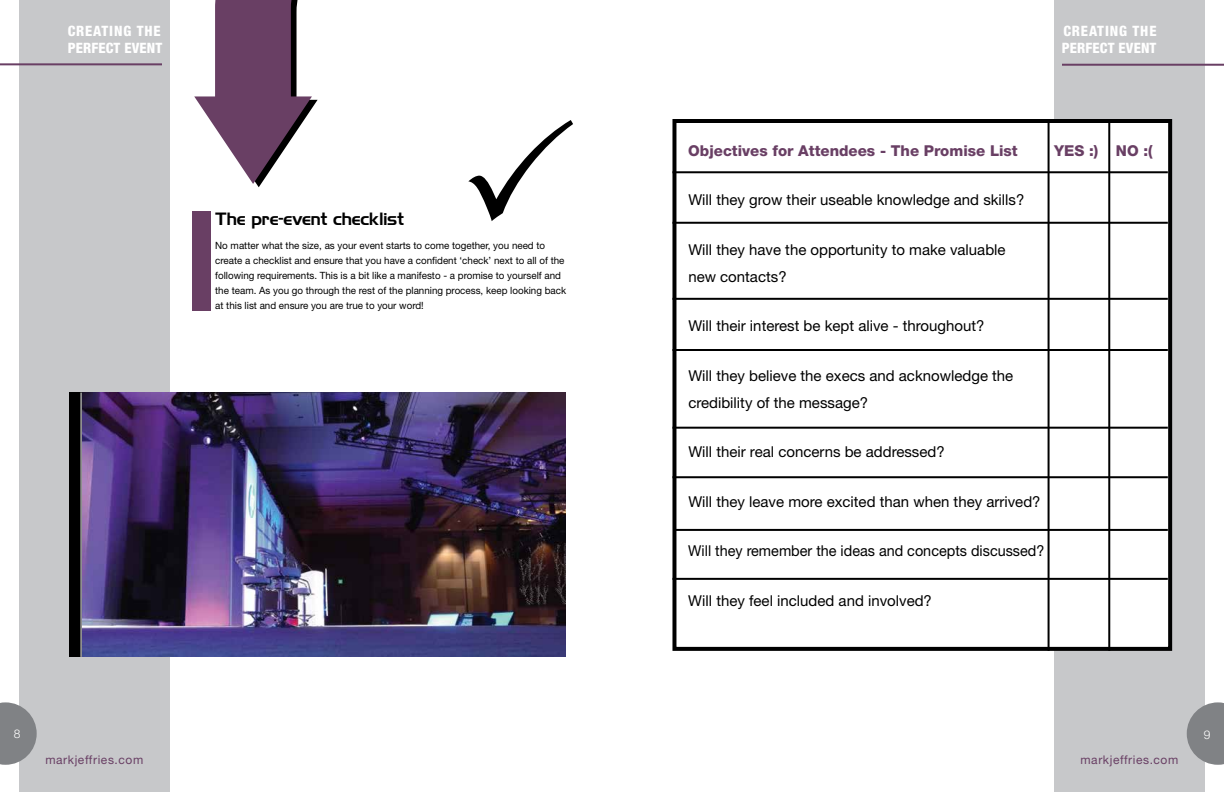
<style>
.page{position:relative;width:1224px;height:792px;background:#fff}
.page>*{position:absolute;margin:0;border:0;box-sizing:border-box;transform-origin:0 0}
.t1{font:16px "Highland Gothic FLF";color:#000}
.t2{font:15px/27px "Helvetica Neue";color:#000}
.t3{font:800 15px "Helvetica Neue CE";color:#693f64}
.t4{font:15px "Helvetica Neue";color:#000;scale:.96 1}
.t5{font:800 condensed 14.3px/16.9px "Helvetica Neue";letter-spacing:.01em;color:#fff}
.t6{font:12px "Helvetica Neue";letter-spacing:.05em;color:#693f64}
.t7{font:300 12px "Helvetica Neue";color:#fff}
.t8{font:10px/15px "Helvetica Neue";color:#000}
</style>
<div class="page">
<div style="left:19px;top:0;width:150px;height:792px;background:#c7c8ca"></div>
<svg style="left:0;top:702px;width:37px;height:63px"></svg>
<div style="left:1054px;top:0;width:150px;height:792px;background:#c7c8ca"></div>
<svg style="left:1187px;top:702px;width:37px;height:63px"></svg>
<hr style="left:0;top:63px;width:162px;height:2px;background:#693f64">
<hr style="left:1062px;top:64px;width:162px;height:2px;background:#693f64">
<div style="left:192px;top:211px;width:19px;height:99px;background:#693f64"></div>
<div style="left:674px;top:121px;width:496px;height:528px;background:#fff"></div>
<div style="left:672px;top:119px;width:500px;height:532px;border:4px solid #000"></div>
<hr style="left:1048px;top:120px;width:2px;height:531px;background:#000">
<hr style="left:1108px;top:120px;width:2px;height:531px;background:#000">
<hr style="left:672px;top:171px;width:496px;height:2px;background:#000">
<hr style="left:672px;top:222px;width:496px;height:2px;background:#000">
<hr style="left:672px;top:298px;width:496px;height:2px;background:#000">
<hr style="left:672px;top:349px;width:496px;height:2px;background:#000">
<hr style="left:672px;top:427px;width:496px;height:2px;background:#000">
<hr style="left:672px;top:476px;width:496px;height:2px;background:#000">
<hr style="left:674px;top:529px;width:494px;height:2px;background:#000">
<hr style="left:672px;top:578px;width:496px;height:2px;background:#000">
<svg style="left:468px;top:120px;width:105px;height:101px"></svg>
<img style="left:82px;top:393px;width:483px;height:264px">
<svg style="left:69px;top:392px;width:13px;height:265px;background:#080808"></svg>
<hr style="left:81px;top:393px;width:1px;height:264px;background:#fff">
<p class="t5" style="left:68px;top:22px;width:96px">CREATING THE<br>PERFECT EVENT</p>
<p class="t5" style="left:1062px;top:23px;width:96px">CREATING THE<br>PERFECT EVENT</p>
<p class="t1" style="left:215px;top:207px;width:190px">The pre-event checklist</p>
<p class="t8" style="left:215px;top:237px;width:352px">No matter what the size, as your event starts to come together, you need to create a checklist and ensure that you have a confident ‘check’ next to all of the following requirements. This is a bit like a manifesto - a promise to yourself and the team. As you go through the rest of the planning process, keep looking back at this list and ensure you are true to your word!</p>
<p class="t3" style="left:688px;top:141px;width:331px">Objectives for Attendees - The Promise List</p>
<p class="t3" style="left:1054px;top:141px;width:100px">YES :) NO :(</p>
<p class="t2" style="left:688px;top:186px;width:338px">Will they grow their useable knowledge and skills?</p>
<p class="t2" style="left:688px;top:235px;width:319px">Will they have the opportunity to make valuable new contacts?</p>
<p class="t2" style="left:688px;top:312px;width:298px">Will their interest be kept alive - throughout?</p>
<p class="t2" style="left:688px;top:361px;width:327px">Will they believe the execs and acknowledge the credibility of the message?</p>
<p class="t2" style="left:688px;top:438px;width:258px">Will their real concerns be addressed?</p>
<p class="t2" style="left:688px;top:487px;width:354px">Will they leave more excited than when they arrived?</p>
<p class="t4" style="left:688px;top:542px;width:372px">Will they remember the ideas and concepts discussed?</p>
<p class="t2" style="left:688px;top:586px;width:245px">Will they feel included and involved?</p>
<p class="t7" style="left:14px;top:726px;width:8px">8</p>
<p class="t7" style="left:1204px;top:727px;width:8px">9</p>
<p class="t6" style="left:45px;top:753px;width:99px">markjeffries.com</p>
<p class="t6" style="left:1080px;top:753px;width:99px">markjeffries.com</p>
</div>
